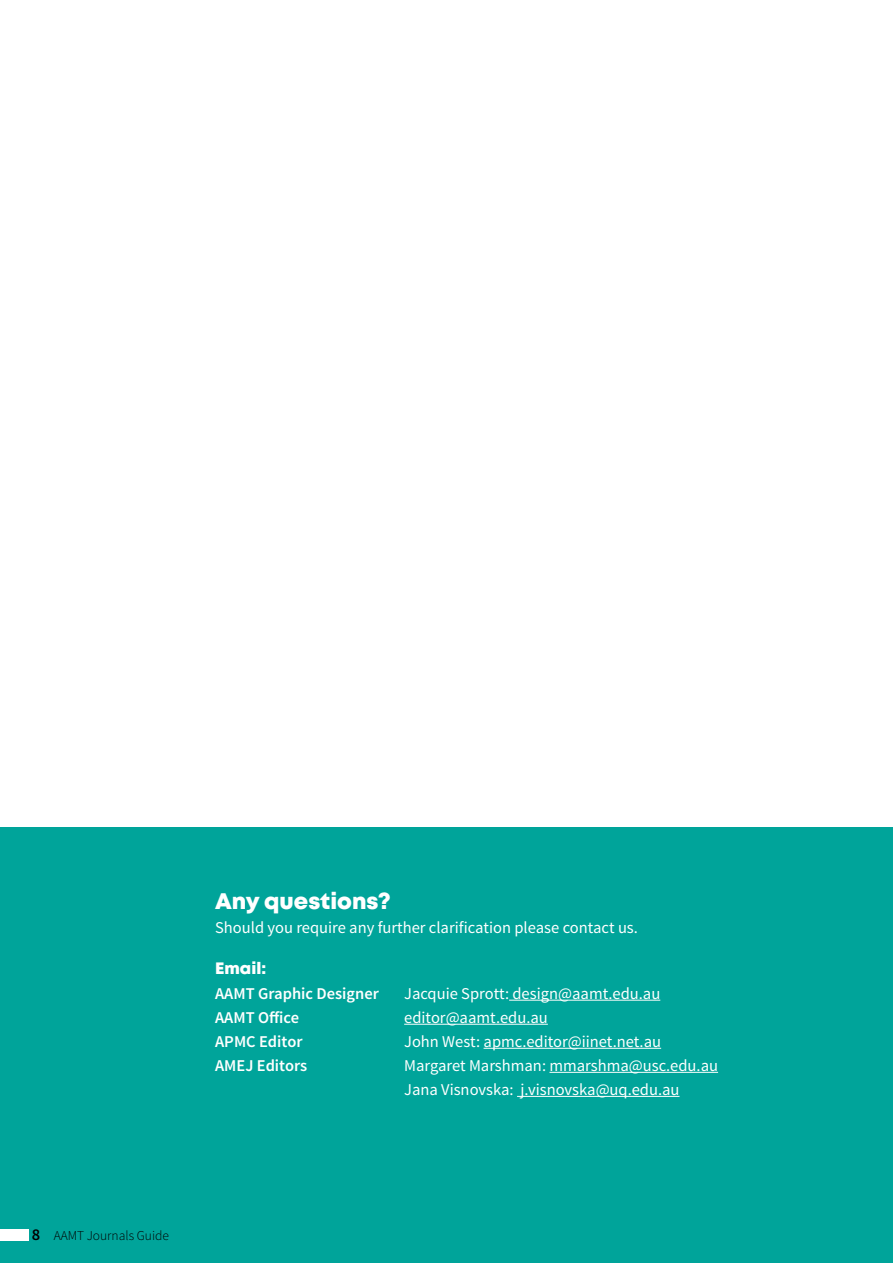
<style>
.page{position:relative;width:893px;height:1263px;background:#fff}
.page>*{position:absolute;margin:0;border:0;box-sizing:border-box;transform-origin:0 0}
.t1{font:22.5px "Mont Heavy DEMO";color:#fff}
.t2{font:16.5px/24px "Source Sans Pro";color:#fff}
.t3{font:600 16.5px "Source Sans Pro";color:#fff}
.t4{font:16.5px "Mont Heavy DEMO";color:#fff}
.t5{font:300 13.5px "Source Sans Pro";color:#000}
.s1{font-weight:600;font-size:16.5px}
</style>
<div class="page">
<div style="left:0;top:828px;width:893px;height:435px;background:#00a49a"></div>
<hr style="left:509px;top:1000px;width:151px;height:1px;background:#fff">
<hr style="left:404px;top:1024px;width:144px;height:1px;background:#fff">
<hr style="left:484px;top:1048px;width:177px;height:1px;background:#fff">
<hr style="left:549px;top:1072px;width:169px;height:1px;background:#fff">
<hr style="left:517px;top:1096px;width:162px;height:1px;background:#fff">
<div style="left:0;top:1229px;width:28px;height:11px;background:#fff"></div>
<h1 class="t1" style="left:215px;top:889px;width:177px">Any questions?</h1>
<p class="t2" style="left:215px;top:916px;width:424px">Should you require any further clarification please contact us.</p>
<p class="t4" style="left:215px;top:959px;width:52px">Email:</p>
<p class="t3" style="left:215px;top:982px;width:165px">AAMT Graphic Designer</p>
<p class="t2" style="left:404px;top:981px;width:258px">Jacquie Sprott: design@aamt.edu.au</p>
<p class="t3" style="left:215px;top:1007px;width:86px">AAMT Office</p>
<p class="t2" style="left:404px;top:1005px;width:145px">editor@aamt.edu.au</p>
<p class="t3" style="left:215px;top:1031px;width:89px">APMC Editor</p>
<p class="t2" style="left:404px;top:1029px;width:258px">John West: apmc.editor@iinet.net.au</p>
<p class="t3" style="left:215px;top:1055px;width:94px">AMEJ Editors</p>
<p class="t2" style="left:404px;top:1053px;width:315px">Margaret Marshman: mmarshma@usc.edu.au<br>Jana Visnovska: j.visnovska@uq.edu.au</p>
<p class="t5" style="left:32px;top:1227px;width:139px"><span class="s1">8</span> AAMT Journals Guide</p>
</div>
